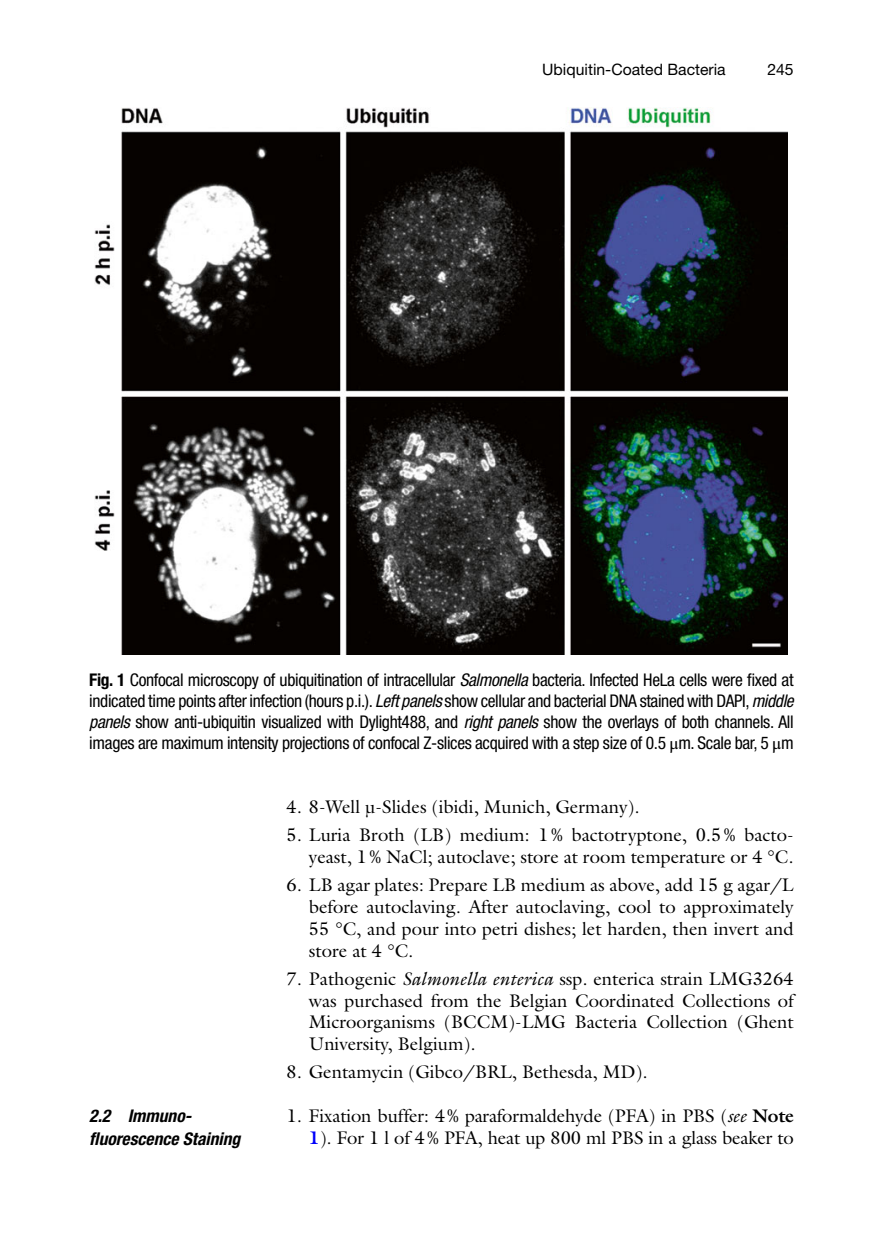
<style>
.page{position:relative;width:883px;height:1260px;background:#fff}
.page>*{position:absolute;margin:0;border:0;box-sizing:border-box;transform-origin:0 0}
.t1{font:18.38px/21.9px "Ltnlvq Galliard";color:#000;text-align:right}
.t2{font:condensed 17.5px/21px "Xqslyd Helvetica Neue";letter-spacing:-.02em;color:#000;text-align:justify}
.t3{font:italic 700 condensed 17.5px/22.8px "Tlngrb Helvetica Neue";color:#000}
.t4{font:15.75px "Dqxyfn Helvetica Neue";color:#000}
.s1{font-family:"Gvwyjk Helvetica Neue";font-weight:700}
.s2{font-family:"Ntwtsc Helvetica Neue";font-style:italic}
.s3{font-family:"Rxpfgp STIX General";font-stretch:normal}
.s4{font-family:"Vpskft Galliard";font-style:italic}
.s5{font-family:"Bddgkb Galliard";font-weight:700}
.s6{font-family:"Bddgkb Galliard";font-weight:700;color:#0000fa}
</style>
<div class="page">
<img style="left:95px;top:107px;width:693px;height:547px">
<p class="t4" style="left:542px;top:64px;width:185px">Ubiquitin-Coated Bacteria</p>
<p class="t4" style="left:767px;top:64px;width:28px">245</p>
<p class="t2" style="left:89px;top:670px;width:706px"><span class="s1">Fig. 1</span> Confocal microscopy of ubiquitination of intracellular <span class="s2">Salmonella</span> bacteria. Infected HeLa cells were fixed at indicated time points after infection (hours p.i.). <span class="s2">Left panels</span> show cellular and bacterial DNA stained with DAPI, <span class="s2">middle panels</span> show anti-ubiquitin visualized with Dylight488, and <span class="s2">right panels</span> show the overlays of both channels. All images are maximum intensity projections of confocal Z-slices acquired with a step size of 0.5 <span class="s3">μ</span>m. Scale bar, 5 <span class="s3">μ</span>m</p>
<p class="t3" style="left:89px;top:1106px;width:152px">2.2 Immuno&shy;fluorescence Staining</p>
<p class="t1" style="left:286px;top:798px;width:355px">4. 8-Well µ-Slides (ibidi, Munich, Germany).</p>
<p class="t1" style="left:286px;top:826px;width:509px">5. Luria Broth (LB) medium: 1 % bactotryptone, 0.5 % bacto&shy;yeast, 1 % NaCl; autoclave; store at room temperature or 4 °C.</p>
<p class="t1" style="left:309px;top:876px;width:486px;text-align:justify;text-indent:-22px">6. LB agar plates: Prepare LB medium as above, add 15 g agar/L before autoclaving. After autoclaving, cool to approximately 55 °C, and pour into petri dishes; let harden, then invert and store at 4 °C.</p>
<p class="t1" style="left:309px;top:969px;width:486px;text-align:justify;text-indent:-22px">7. Pathogenic <span class="s4">Salmonella enterica</span> ssp. enterica strain LMG3264 was purchased from the Belgian Coordinated Collections of Microorganisms (BCCM)-LMG Bacteria Collection (Ghent University, Belgium).</p>
<p class="t1" style="left:286px;top:1063px;width:363px">8. Gentamycin (Gibco/BRL, Bethesda, MD).</p>
<p class="t1" style="left:287px;top:1107px;width:508px">1. Fixation buffer: 4 % paraformaldehyde (PFA) in PBS ( <span class="s4">see</span> <span class="s5">Note<br></span><span class="s6">1</span>). For 1 l of 4 % PFA, heat up 800 ml PBS in a glass beaker to</p>
</div>
